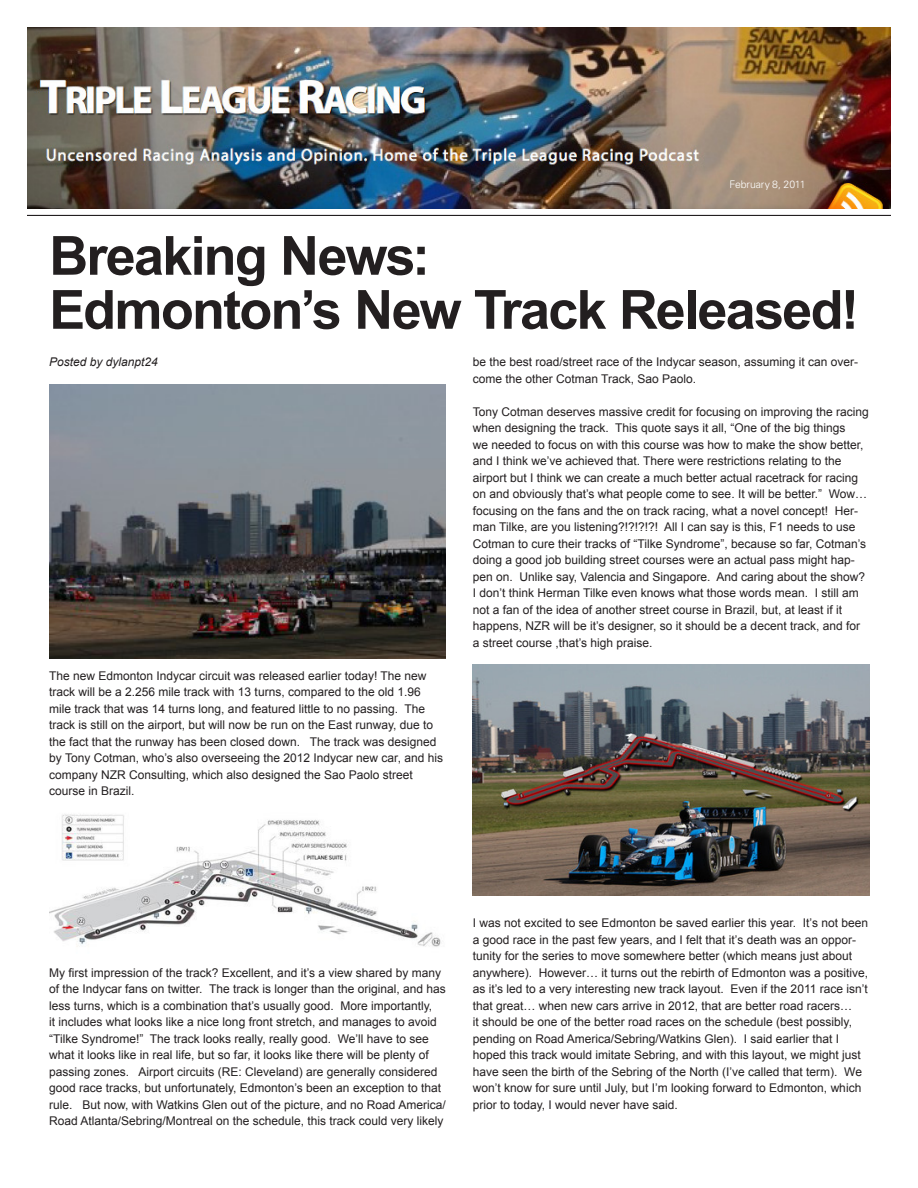
<style>
.page{position:relative;width:918px;height:1188px;background:#fff}
.page>*{position:absolute;margin:0;border:0;box-sizing:border-box;transform-origin:0 0}
.t1{font:700 54px/54px "Arial";letter-spacing:-.035em;color:#231f20}
.t2{font:12px/16.5px "Arial";color:#231f20}
.t3{font:italic 12px "Arial";color:#231f20}
.t4{font:300 10.5px "Univers";letter-spacing:-.01em;color:#fff}
</style>
<div class="page">
<img style="left:27px;top:27px;width:864px;height:181px">
<hr style="left:27px;top:215px;width:864px;height:1px;background:#231f20">
<img style="left:49px;top:385px;width:397px;height:274px">
<img style="left:49px;top:814px;width:392px;height:133px">
<img style="left:473px;top:664px;width:396px;height:231px">
<p class="t4" style="left:729px;top:178px;width:78px">February 8, 2011</p>
<p class="t1" style="left:49px;top:230px;width:811px">Breaking News:<br>Edmonton’s New Track Released!</p>
<p class="t3" style="left:49px;top:354px;width:110px">Posted by dylanpt24</p>
<p class="t2" style="left:49px;top:667px;width:395px">The new Edmonton Indycar circuit was released earlier today! The new track will be a 2.256 mile track with 13 turns, compared to the old 1.96 mile track that was 14 turns long, and featured little to no passing. The track is still on the airport, but will now be run on the East runway, due to the fact that the runway has been closed down. The track was designed by Tony Cotman, who’s also overseeing the 2012 Indycar new car, and his company NZR Consulting, which also designed the Sao Paolo street course in Brazil.</p>
<p class="t2" style="left:473px;top:354px;width:387px">be the best road/street race of the Indycar season, assuming it can over&shy;come the other Cotman Track, Sao Paolo.</p>
<p class="t2" style="left:473px;top:403px;width:398px">Tony Cotman deserves massive credit for focusing on improving the racing when designing the track. This quote says it all, “One of the big things<br>we needed to focus on with this course was how to make the show better, and I think we’ve achieved that. There were restrictions relating to the airport but I think we can create a much better actual racetrack for racing on and obviously that’s what people come to see. It will be better.” Wow… focusing on the fans and the on track racing, what a novel concept! Her&shy;man Tilke, are you listening?!?!?!?! All I can say is this, F1 needs to use Cotman to cure their tracks of “Tilke Syndrome”, because so far, Cotman’s doing a good job building street courses were an actual pass might hap&shy;pen on. Unlike say, Valencia and Singapore. And caring about the show?<br>I don’t think Herman Tilke even knows what those words mean. I still am not a fan of the idea of another street course in Brazil, but, at least if it happens, NZR will be it’s designer, so it should be a decent track, and for a street course ,that’s high praise.</p>
<p class="t2" style="left:49px;top:964px;width:398px">My first impression of the track? Excellent, and it’s a view shared by many of the Indycar fans on twitter. The track is longer than the original, and has less turns, which is a combination that’s usually good. More importantly,<br>it includes what looks like a nice long front stretch, and manages to avoid “Tilke Syndrome!” The track looks really, really good. We’ll have to see what it looks like in real life, but so far, it looks like there will be plenty of passing zones. Airport circuits (RE: Cleveland) are generally considered good race tracks, but unfortunately, Edmonton’s been an exception to that rule. But now, with Watkins Glen out of the picture, and no Road America/ Road Atlanta/Sebring/Montreal on the schedule, this track could very likely</p>
<p class="t2" style="left:473px;top:915px;width:397px">I was not excited to see Edmonton be saved earlier this year. It’s not been a good race in the past few years, and I felt that it’s death was an oppor&shy;tunity for the series to move somewhere better (which means just about anywhere). However… it turns out the rebirth of Edmonton was a positive, as it’s led to a very interesting new track layout. Even if the 2011 race isn’t that great… when new cars arrive in 2012, that are better road racers…<br>it should be one of the better road races on the schedule (best possibly, pending on Road America/Sebring/Watkins Glen). I said earlier that I hoped this track would imitate Sebring, and with this layout, we might just have seen the birth of the Sebring of the North (I’ve called that term). We won’t know for sure until July, but I’m looking forward to Edmonton, which prior to today, I would never have said.</p>
</div>
